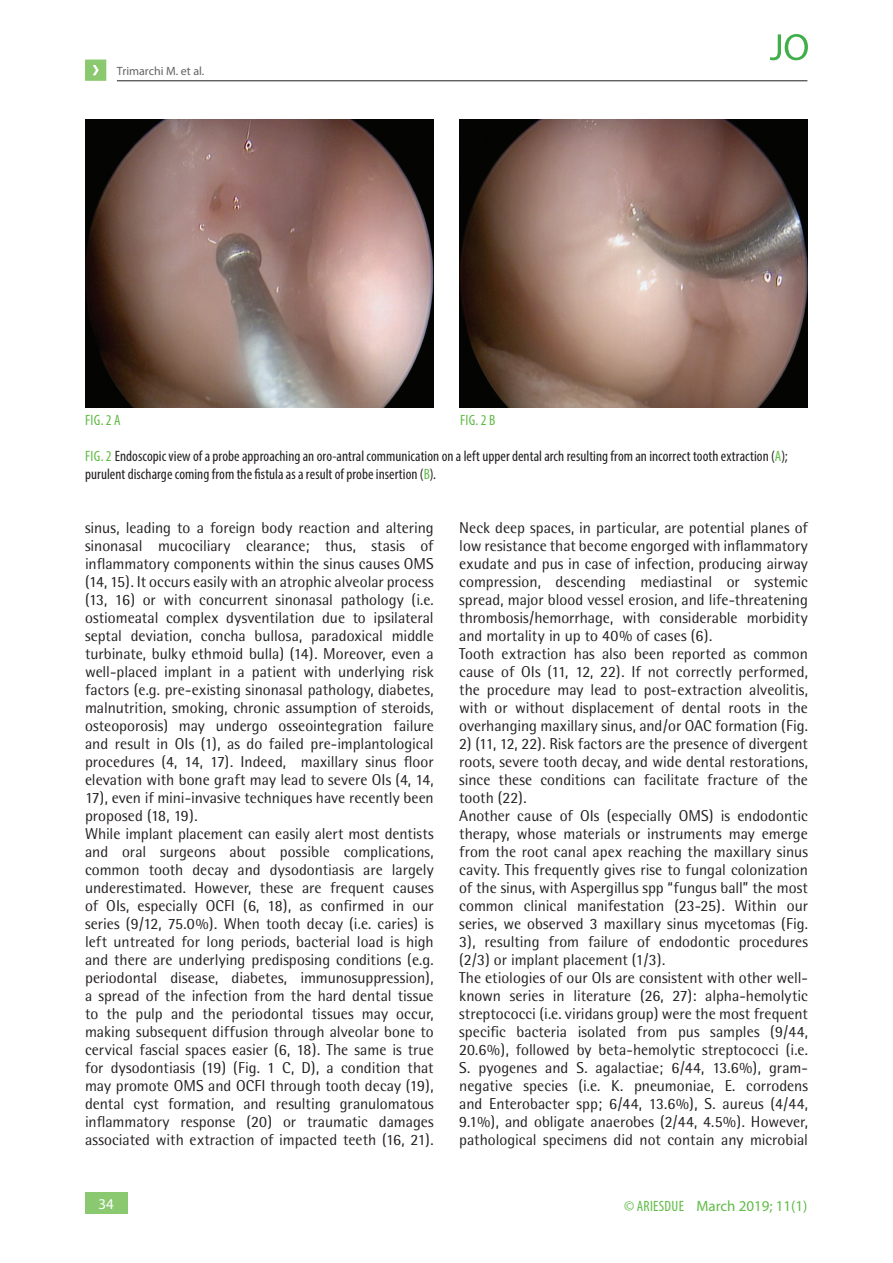
<style>
.page{position:relative;width:893px;height:1263px;background:#fff}
.page>*{position:absolute;margin:0;border:0;box-sizing:border-box;transform-origin:0 0}
.t1{font:15.75px/18px "Rotis Semi Sans";color:#231f20}
.t2{font:condensed 15px/18px "Myriad Pro";letter-spacing:.005em;color:#231f20}
.t3{font:15px "Myriad Pro";color:#60bb46}
.t4{font:condensed 15px "Myriad Pro";letter-spacing:.015em;color:#60bb46}
.t5{font:15px "Myriad Pro";color:#fff}
.t6{font:12px "Myriad Pro";color:#636366}
.s1{color:#60bb46}
.s2{font-stretch:condensed}
</style>
<div class="page">
<div style="left:85px;top:1193px;width:43px;height:21px;background:#8ac96f"></div>
<svg style="left:85px;top:60px;width:21px;height:21px"></svg>
<hr style="left:117px;top:81px;width:690px;height:1px;background:#231f20">
<svg style="left:770px;top:34px;width:38px;height:26px"></svg>
<img style="left:85px;top:119px;width:349px;height:288px">
<img style="left:459px;top:119px;width:349px;height:288px">
<p class="t6" style="left:117px;top:63px;width:89px">Trimarchi M. et al.</p>
<p class="t4" style="left:85px;top:411px;width:37px">FIG. 2 A</p>
<p class="t4" style="left:460px;top:411px;width:37px">FIG. 2 B</p>
<p class="t2" style="left:85px;top:447px;width:704px"><span class="s1">FIG. 2</span> Endoscopic view of a probe approaching an oro-antral communication on a left upper dental arch resulting from an incorrect tooth extraction (<span class="s1">A</span>); purulent discharge coming from the fistula as a result of probe insertion (<span class="s1">B</span>).</p>
<p class="t1" style="left:85px;top:519px;width:350px">sinus, leading to a foreign body reaction and altering sinonasal mucociliary clearance; thus, stasis of inflammatory components within the sinus causes OMS (14, 15). It occurs easily with an atrophic alveolar process (13, 16) or with concurrent sinonasal pathology (i.e. ostiomeatal complex dysventilation due to ipsilateral septal deviation, concha bullosa, paradoxical middle turbinate, bulky ethmoid bulla) (14). Moreover, even a well-placed implant in a patient with underlying risk factors (e.g. pre-existing sinonasal pathology, diabetes, malnutrition, smoking, chronic assumption of steroids, osteoporosis) may undergo osseointegration failure and result in OIs (1), as do failed pre-implantological procedures (4, 14, 17). Indeed, maxillary sinus floor elevation with bone graft may lead to severe OIs (4, 14, 17), even if mini-invasive techniques have recently been proposed (18, 19).<br>While implant placement can easily alert most dentists and oral surgeons about possible complications, common tooth decay and dysodontiasis are largely underestimated. However, these are frequent causes of OIs, especially OCFI (6, 18), as confirmed in our series (9/12, 75.0%). When tooth decay (i.e. caries) is left untreated for long periods, bacterial load is high and there are underlying predisposing conditions (e.g. periodontal disease, diabetes, immunosuppression), a spread of the infection from the hard dental tissue to the pulp and the periodontal tissues may occur, making subsequent diffusion through alveolar bone to cervical fascial spaces easier (6, 18). The same is true for dysodontiasis (19) (Fig. 1 C, D), a condition that may promote OMS and OCFI through tooth decay (19), dental cyst formation, and resulting granulomatous inflammatory response (20) or traumatic damages associated with extraction of impacted teeth (16, 21).</p>
<p class="t1" style="left:459px;top:519px;width:350px">Neck deep spaces, in particular, are potential planes of low resistance that become engorged with inflammatory exudate and pus in case of infection, producing airway compression, descending mediastinal or systemic spread, major blood vessel erosion, and life-threatening thrombosis/hemorrhage, with considerable morbidity and mortality in up to 40% of cases (6).<br>Tooth extraction has also been reported as common cause of OIs (11, 12, 22). If not correctly performed, the procedure may lead to post-extraction alveolitis, with or without displacement of dental roots in the overhanging maxillary sinus, and/or OAC formation (Fig.</p>
<p class="t1" style="left:459px;top:735px;width:350px">2) (11, 12, 22). Risk factors are the presence of divergent roots, severe tooth decay, and wide dental restorations, since these conditions can facilitate fracture of the tooth (22).<br>Another cause of OIs (especially OMS) is endodontic therapy, whose materials or instruments may emerge from the root canal apex reaching the maxillary sinus cavity. This frequently gives rise to fungal colonization of the sinus, with Aspergillus spp “fungus ball” the most common clinical manifestation (23-25). Within our series, we observed 3 maxillary sinus mycetomas (Fig.<br>3), resulting from failure of endodontic procedures (2/3) or implant placement (1/3).<br>The etiologies of our OIs are consistent with other well&shy;known series in literature (26, 27): alpha-hemolytic streptococci (i.e. viridans group) were the most frequent specific bacteria isolated from pus samples (9/44, 20.6%), followed by beta-hemolytic streptococci (i.e.<br>S. pyogenes and S. agalactiae; 6/44, 13.6%), gram&shy;negative species (i.e. K. pneumoniae, E. corrodens and Enterobacter spp; 6/44, 13.6%), S. aureus (4/44, 9.1%), and obligate anaerobes (2/44, 4.5%). However, pathological specimens did not contain any microbial</p>
<p class="t5" style="left:99px;top:1195px;width:17px">34</p>
<p class="t3" style="left:624px;top:1196px;width:185px"><span class="s2">© ARIESDUE</span> March 2019; 11(1)</p>
</div>
